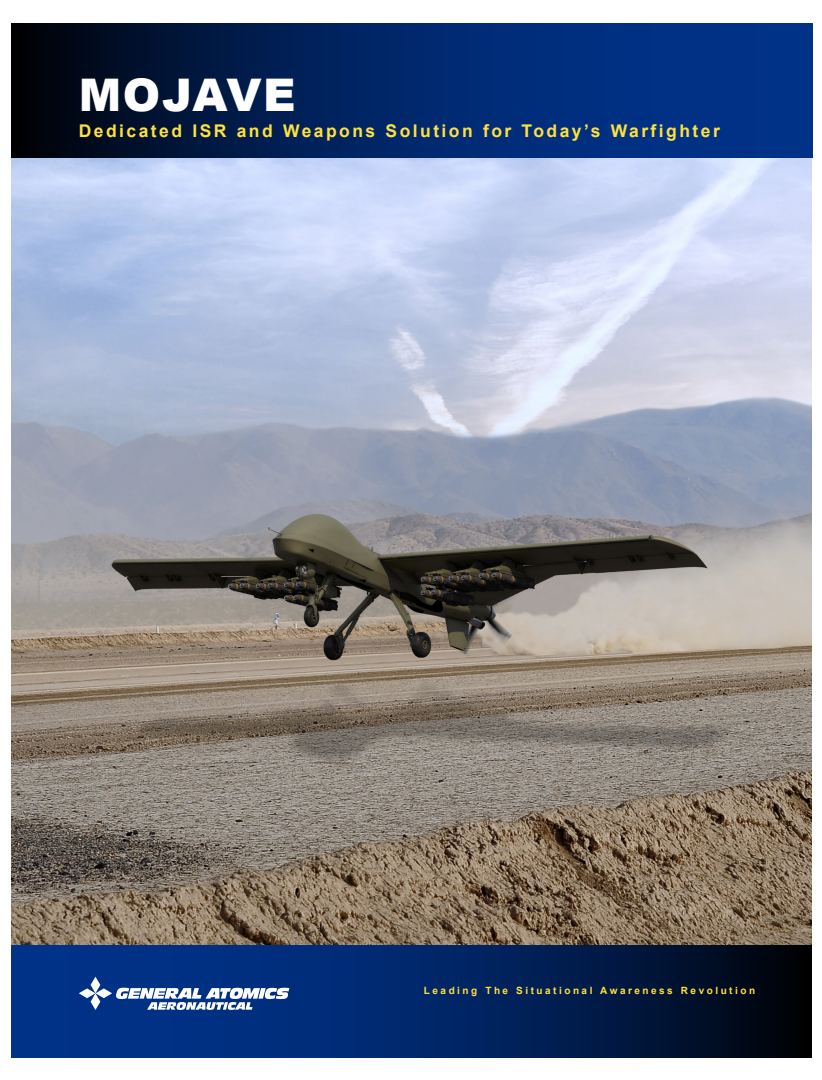
<style>
.page{position:relative;width:822px;height:1080px;background:#fff}
.page>*{position:absolute;margin:0;border:0;box-sizing:border-box;transform-origin:0 0}
.Front_Page_Title_Hea{font:900 45px "Arial";letter-spacing:.035em;color:#fff}
.Front_Page_Title_Sub{font:700 17.5px "Arial";letter-spacing:.14em;color:#ffe13e}
.Front_Page_Title_Sub-2{font:700 10px "Arial";letter-spacing:.25em;color:#ffe13e}
</style>
<div class="page">
<img style="left:12px;top:158px;width:799px;height:788px">
<svg style="left:11px;top:23px;width:801px;height:135px;background:#00225d"></svg>
<svg style="left:12px;top:946px;width:799px;height:112px;background:#00215b"></svg>
<svg style="left:79px;top:977px;width:210px;height:33px"></svg>
<p class="Front_Page_Title_Hea" style="left:79px;top:62px;width:218px">MOJAVE</p>
<p class="Front_Page_Title_Sub" style="left:79px;top:119px;width:642px">Dedicated ISR and Weapons Solution for Today’s Warfighter</p>
<p class="Front_Page_Title_Sub-2" style="left:424px;top:983px;width:332px">Leading The Situational Awareness Revolution</p>
</div>
